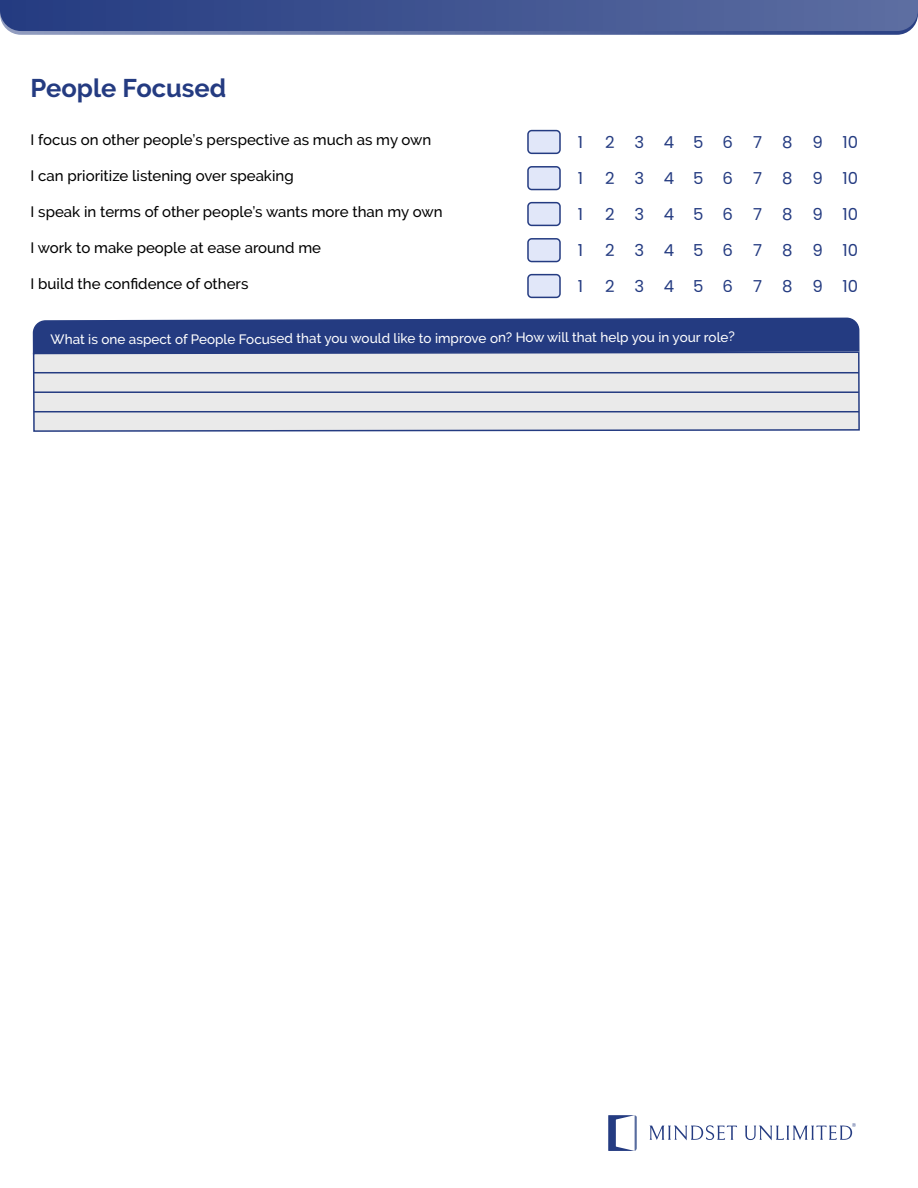
<style>
.page{position:relative;width:918px;height:1188px;background:#fff}
.page>*{position:absolute;margin:0;border:0;box-sizing:border-box;transform-origin:0 0}
.t1{font:700 25.5px "Raleway";color:#243b81}
.t2{font:16.5px "Poppins";letter-spacing:1.19em;color:#243b81}
.t3{font:500 15px "Raleway";color:#000}
.t4{font:500 13.5px "Raleway";letter-spacing:-.005em;color:#fff}
</style>
<div class="page">
<svg style="left:0;top:0;width:918px;height:35px;background:#455994"></svg>
<svg style="left:527px;top:130px;width:34px;height:24px"></svg>
<svg style="left:527px;top:166px;width:34px;height:24px"></svg>
<svg style="left:527px;top:202px;width:34px;height:24px"></svg>
<svg style="left:527px;top:238px;width:34px;height:24px"></svg>
<svg style="left:527px;top:274px;width:34px;height:24px"></svg>
<svg style="left:32px;top:317px;width:828px;height:34px;background:#314688"></svg>
<svg style="left:32px;top:351px;width:828px;height:81px;background:#dddee3"></svg>
<hr style="left:34px;top:372px;width:825px;height:1px;background:#243b81">
<hr style="left:34px;top:391px;width:825px;height:2px;background:#243b81">
<hr style="left:34px;top:411px;width:825px;height:1px;background:#243b81">
<svg style="left:608px;top:1115px;width:29px;height:36px"></svg>
<svg style="left:649px;top:1125px;width:88px;height:15px"></svg>
<svg style="left:745px;top:1123px;width:111px;height:17px"></svg>
<h1 class="t1" style="left:31px;top:73px;width:197px">People Focused</h1>
<p class="t3" style="left:31px;top:131px;width:402px">I focus on other people’s perspective as much as my own</p>
<p class="t3" style="left:31px;top:167px;width:265px">I can prioritize listening over speaking</p>
<p class="t3" style="left:31px;top:203px;width:414px">I speak in terms of other people’s wants more than my own</p>
<p class="t3" style="left:31px;top:239px;width:292px">I work to make people at ease around me</p>
<p class="t3" style="left:31px;top:275px;width:219px">I build the confidence of others</p>
<p class="t2" style="left:578px;top:133px;width:7px">1</p>
<p class="t2" style="left:605px;top:133px;width:254px">2345678910</p>
<p class="t2" style="left:578px;top:169px;width:7px">1</p>
<p class="t2" style="left:605px;top:169px;width:254px">2345678910</p>
<p class="t2" style="left:578px;top:205px;width:7px">1</p>
<p class="t2" style="left:605px;top:205px;width:254px">2345678910</p>
<p class="t2" style="left:578px;top:241px;width:7px">1</p>
<p class="t2" style="left:605px;top:241px;width:254px">2345678910</p>
<p class="t2" style="left:578px;top:277px;width:7px">1</p>
<p class="t2" style="left:605px;top:277px;width:254px">2345678910</p>
<p class="t4" style="left:51px;top:330px;width:686px">What is one aspect of People Focused that you would like to improve on? How will that help you in your role?</p>
</div>
